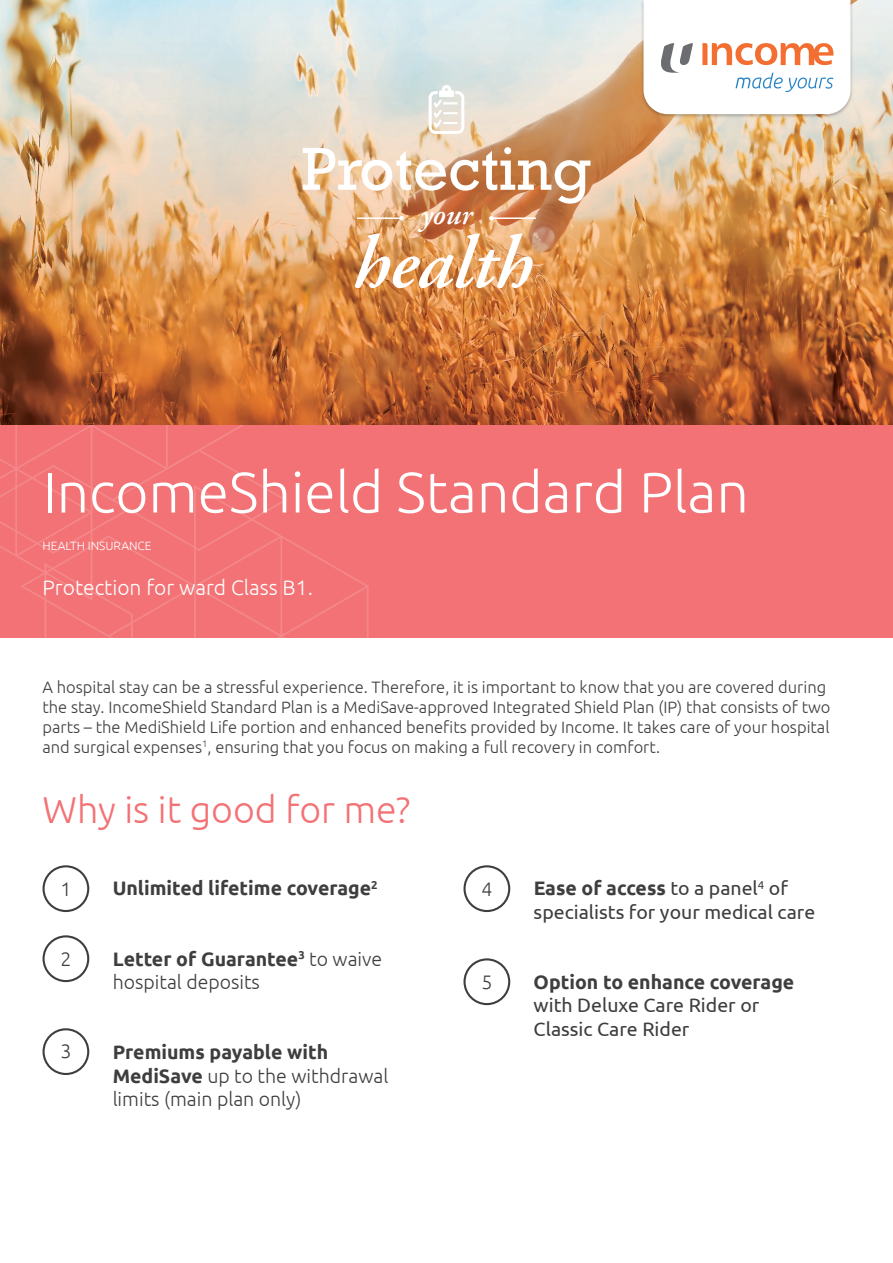
<style>
.page{position:relative;width:893px;height:1263px;background:#fff}
.page>*{position:absolute;margin:0;border:0;box-sizing:border-box;transform-origin:0 0}
.t1{font:italic 600 75px "Adobe Garamond Pro";color:#fff}
.t2{font:300 57px "Ubuntu";color:#fff}
.t3{font:57px "Rockwell";color:#fff}
.t4{font:300 37.5px "Ubuntu";color:#f27275}
.t5{font:italic 600 30px "Adobe Garamond Pro";color:#fff}
.t6{font:300 21px "Ubuntu";color:#fff}
.t7{font:300 19.5px/23.4px "Ubuntu";color:#3e3e3f}
.t8{font:19.5px/23.4px "Ubuntu";color:#3e3e3f}
.t9{font:700 19.5px "Ubuntu";color:#3e3e3f}
.t10{font:300 16.5px/19.8px "Ubuntu";color:#3e3e3f}
.t11{font:300 12px "Ubuntu";color:#fff}
.s1{font-weight:700}
</style>
<div class="page">
<img style="left:0;top:0;width:893px;height:425px">
<div style="left:0;top:425px;width:893px;height:213px;background:#f27275"></div>
<svg style="left:0;top:425px;width:369px;height:213px"></svg>
<div style="left:43px;top:865px;width:46px;height:47px;border:2px solid #3e3e3f;border-radius:50%"></div>
<div style="left:463px;top:865px;width:47px;height:47px;border:2px solid #3e3e3f;border-radius:50%"></div>
<div style="left:463px;top:958px;width:47px;height:47px;border:2px solid #3e3e3f;border-radius:50%"></div>
<div style="left:43px;top:935px;width:46px;height:47px;border:2px solid #3e3e3f;border-radius:50%"></div>
<div style="left:43px;top:1028px;width:46px;height:47px;border:2px solid #3e3e3f;border-radius:50%"></div>
<svg style="left:429px;top:85px;width:35px;height:49px"></svg>
<hr style="left:491px;top:217px;width:45px;height:2px;background:#fff">
<svg style="left:489px;top:216px;width:5px;height:4px"></svg>
<hr style="left:357px;top:217px;width:45px;height:2px;background:#fff">
<svg style="left:399px;top:216px;width:5px;height:4px"></svg>
<img style="left:639px;top:0;width:216px;height:120px">
<svg style="left:643px;top:0;width:207px;height:114px"></svg>
<h2 class="t3" style="left:302px;top:134px;width:291px">Protecting</h2>
<h3 class="t5" style="left:421px;top:197px;width:53px">your</h3>
<h1 class="t1" style="left:353px;top:220px;width:181px">health</h1>
<h2 class="t2" style="left:43px;top:458px;width:708px">IncomeShield Standard Plan</h2>
<p class="t11" style="left:43px;top:539px;width:111px">HEALTH INSURANCE</p>
<p class="t6" style="left:43px;top:574px;width:272px">Protection for ward Class B1.</p>
<p class="t10" style="left:43px;top:677px;width:789px">A hospital stay can be a stressful experience. Therefore, it is important to know that you are covered during the stay. IncomeShield Standard Plan is a MediSave-approved Integrated Shield Plan (IP) that consists of two parts – the MediShield Life portion and enhanced benefits provided by Income. It takes care of your hospital and surgical expenses<sup>1</sup>, ensuring that you focus on making a full recovery in comfort.</p>
<h3 class="t4" style="left:43px;top:787px;width:369px">Why is it good for me?</h3>
<p class="t9" style="left:113px;top:877px;width:266px">Unlimited lifetime coverage<sup>2</sup></p>
<p class="t7" style="left:60px;top:876px;width:12px">1</p>
<p class="t7" style="left:481px;top:876px;width:12px">4</p>
<p class="t7" style="left:60px;top:946px;width:12px">2</p>
<p class="t7" style="left:60px;top:1039px;width:12px">3</p>
<p class="t7" style="left:113px;top:946px;width:271px"><span class="s1">Letter of Guarantee</span><sup>3</sup> to waive hospital deposits</p>
<p class="t7" style="left:113px;top:1040px;width:277px"><span class="s1">Premiums payable with<br>MediSave</span> up to the withdrawal limits (main plan only)</p>
<p class="t7" style="left:481px;top:969px;width:12px">5</p>
<p class="t8" style="left:534px;top:876px;width:283px"><span class="s1">Ease of access</span> to a panel<sup>4</sup> of specialists for your medical care</p>
<p class="t9" style="left:534px;top:970px;width:262px">Option to enhance coverage</p>
<p class="t8" style="left:534px;top:993px;width:227px">with Deluxe Care Rider or<br>Classic Care Rider</p>
</div>
